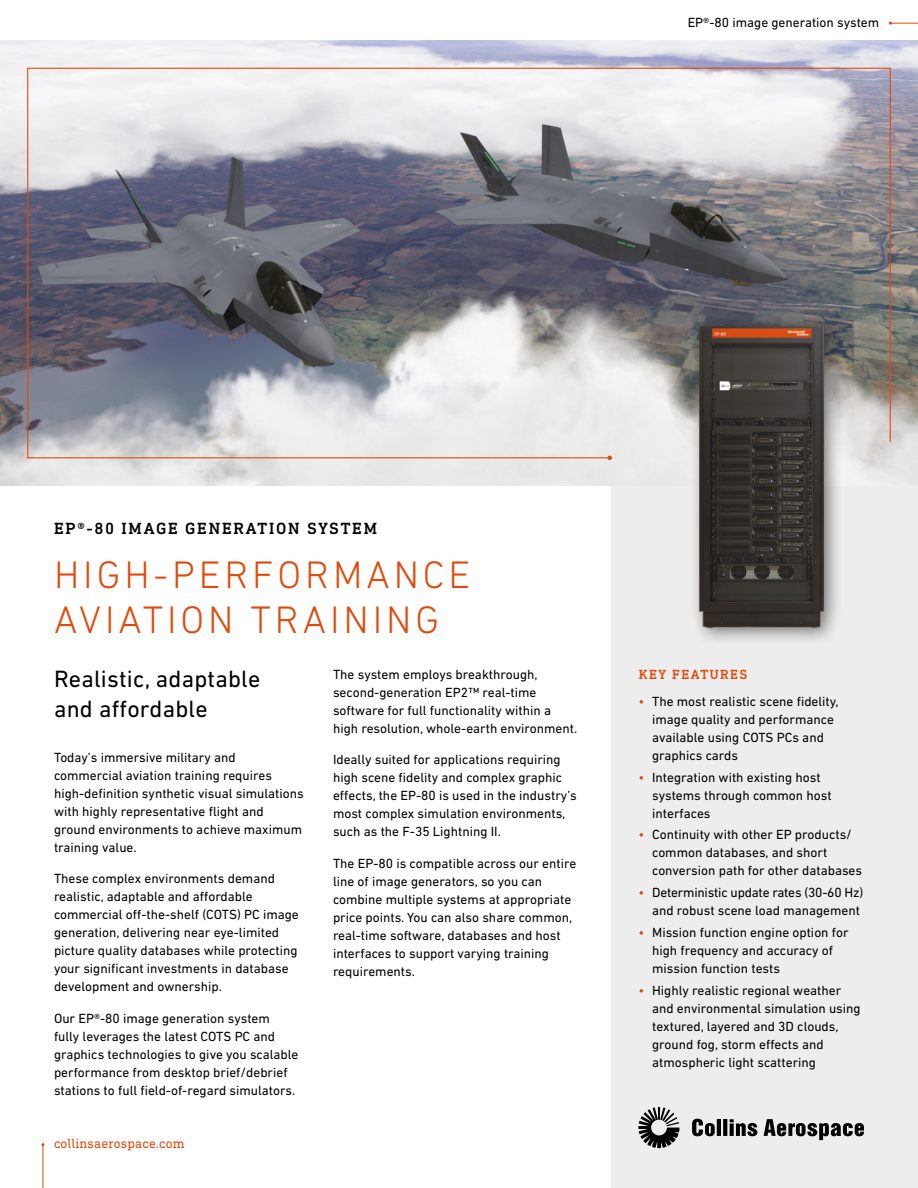
<style>
.page{position:relative;width:918px;height:1188px;background:#fff}
.page>*{position:absolute;margin:0;border:0;box-sizing:border-box;transform-origin:0 0}
.t1{font:300 39px/45px "DIN Next LT Pro";letter-spacing:.1em;color:#e04b0d}
.t2{font:24px/30px "DIN Next LT Pro";letter-spacing:.01em;color:#000}
.t3{font:500 16.5px "DIN Next Slab Pro";letter-spacing:.11em;color:#000}
.t4{font:13.5px/18px "DIN Next LT Pro";color:#000}
.t5{font:13.5px "DIN Next Slab Pro";letter-spacing:.01em;color:#e04b0d}
.t6{font:500 13.5px "DIN Next Slab Pro";letter-spacing:.11em;color:#e04b0d}
.s1{color:#e04b0d}
</style>
<div class="page">
<div style="left:612px;top:471px;width:306px;height:717px;background:#ededed"></div>
<svg style="left:638px;top:1107px;width:42px;height:41px"></svg>
<svg style="left:692px;top:1119px;width:172px;height:21px"></svg>
<img style="left:0;top:40px;width:918px;height:446px">
<svg style="left:27px;top:67px;width:864px;height:392px"></svg>
<svg style="left:608px;top:456px;width:4px;height:4px"></svg>
<div style="left:689px;top:315px;width:154px;height:331px;background:#000;opacity:.5"></div>
<img style="left:689px;top:316px;width:145px;height:321px">
<svg style="left:889px;top:22px;width:29px;height:3px"></svg>
<hr style="left:43px;top:1145px;width:1px;height:43px;background:#e04b0d">
<p class="t4" style="left:688px;top:13px;width:193px">EP®-80 image generation system</p>
<p class="t3" style="left:54px;top:519px;width:324px">EP®-80 IMAGE GENERATION SYSTEM</p>
<h1 class="t1" style="left:54px;top:552px;width:418px">HIGH-PERFORMANCE<br>AVIATION TRAINING</h1>
<h2 class="t2" style="left:54px;top:663px;width:208px">Realistic, adaptable and affordable</h2>
<p class="t4" style="left:54px;top:748px;width:251px">Today’s immersive military and commercial aviation training requires high-definition synthetic visual simulations with highly representative flight and ground environments to achieve maximum training value.</p>
<p class="t4" style="left:54px;top:870px;width:246px">These complex environments demand realistic, adaptable and affordable commercial off-the-shelf (COTS) PC image generation, delivering near eye-limited picture quality databases while protecting your significant investments in database development and ownership.</p>
<p class="t4" style="left:54px;top:1009px;width:246px">Our EP®-80 image generation system fully leverages the latest COTS PC and graphics technologies to give you scalable performance from desktop brief/debrief stations to full field-of-regard simulators.</p>
<p class="t4" style="left:333px;top:665px;width:246px">The system employs breakthrough, second-generation EP2™ real-time software for full functionality within a high resolution, whole-earth environment.</p>
<p class="t4" style="left:333px;top:751px;width:245px">Ideally suited for applications requiring high scene fidelity and complex graphic effects, the EP-80 is used in the industry’s most complex simulation environments, such as the F-35 Lightning II.</p>
<p class="t4" style="left:333px;top:854px;width:245px">The EP-80 is compatible across our entire line of image generators, so you can combine multiple systems at appropriate price points. You can also share common, real-time software, databases and host interfaces to support varying training requirements.</p>
<p class="t5" style="left:54px;top:1136px;width:132px">collinsaerospace.com</p>
<p class="t6" style="left:639px;top:666px;width:110px">KEY FEATURES</p>
<p class="t4" style="left:652px;top:692px;width:188px;text-indent:-14px"><span class="s1">•</span> The most realistic scene fidelity, image quality and performance available using COTS PCs and graphics cards</p>
<p class="t4" style="left:652px;top:768px;width:181px;text-indent:-14px"><span class="s1">•</span> Integration with existing host systems through common host interfaces</p>
<p class="t4" style="left:652px;top:826px;width:212px;text-indent:-14px"><span class="s1">•</span> Continuity with other EP products/ common databases, and short conversion path for other databases</p>
<p class="t4" style="left:639px;top:883px;width:226px;text-align:right"><span class="s1">•</span> Deterministic update rates (30-60 Hz) and robust scene load management</p>
<p class="t4" style="left:652px;top:923px;width:198px;text-indent:-14px"><span class="s1">•</span> Mission function engine option for high frequency and accuracy of mission function tests</p>
<p class="t4" style="left:652px;top:981px;width:210px;text-indent:-14px"><span class="s1">•</span> Highly realistic regional weather and environmental simulation using textured, layered and 3D clouds, ground fog, storm effects and atmospheric light scattering</p>
</div>
